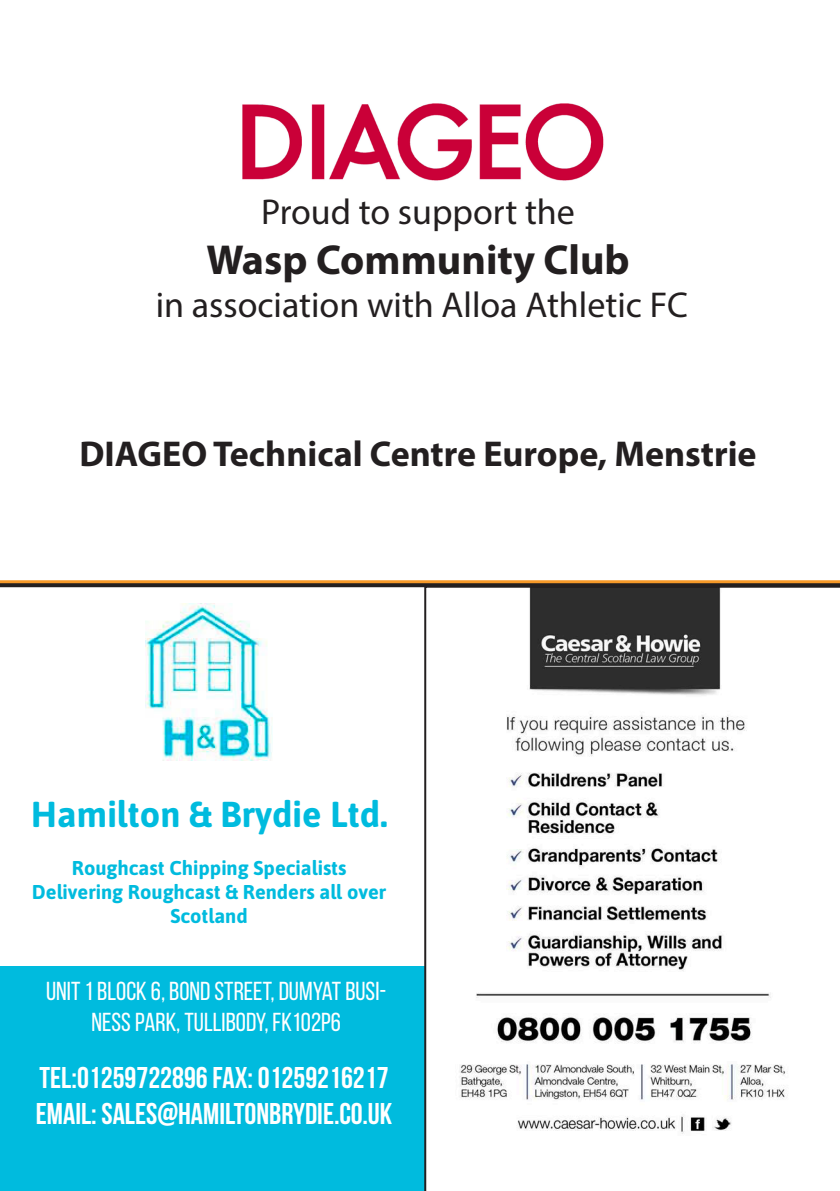
<style>
.page{position:relative;width:840px;height:1191px;background:#fff}
.page>*{position:absolute;margin:0;border:0;box-sizing:border-box;transform-origin:0 0}
.t1{font:700 42px "Myriad Pro";color:#231f20}
.t2{font:36px "Myriad Pro";color:#231f20}
.t3{font:700 36px "Myriad Pro";color:#231f20}
.t4{font:700 36px "Asap";color:#00bbde}
.t5{font:700 30px/36px "Bebas Neue";color:#fff}
.t6{font:26px/31.2px "Bebas Neue";color:#fff;text-align:center}
.t7{font:700 20px/24px "Asap";color:#00bbde;text-align:center}
</style>
<div class="page">
<svg style="left:0;top:580px;width:839px;height:3px;fill:#f69928"></svg>
<svg style="left:0;top:583px;width:839px;height:4px;fill:#231f20"></svg>
<img style="left:145px;top:603px;width:128px;height:157px">
<div style="left:0;top:967px;width:428px;height:224px;background:#00bbde"></div>
<img style="left:242px;top:103px;width:362px;height:78px">
<svg style="left:424px;top:585px;width:415px;height:606px"></svg>
<h2 class="t2" style="left:261px;top:189px;width:315px">Proud to support the</h2>
<h1 class="t1" style="left:206px;top:233px;width:424px">Wasp Community Club</h1>
<h2 class="t2" style="left:156px;top:283px;width:533px">in association with Alloa Athletic FC</h2>
<h2 class="t3" style="left:79px;top:431px;width:678px">DIAGEO Technical Centre Europe, Menstrie</h2>
<h2 class="t4" style="left:31px;top:789px;width:358px">Hamilton &amp; Brydie Ltd.</h2>
<p class="t7" style="left:32px;top:855px;width:355px">Roughcast Chipping Specialists<br>Delivering Roughcast &amp; Renders all over<br>Scotland</p>
<h3 class="t6" style="left:46px;top:975px;width:341px">UNIT 1 BLOCK 6, BOND STREET, DUMYAT BUSI-<br>NESS PARK, TULLIBODY, FK102P6</h3>
<h3 class="t5" style="left:36px;top:1059px;width:358px">TEL:01259722896 FAX: 01259216217<br>EMAIL: SALES@HAMILTONBRYDIE.CO.UK</h3>
</div>
